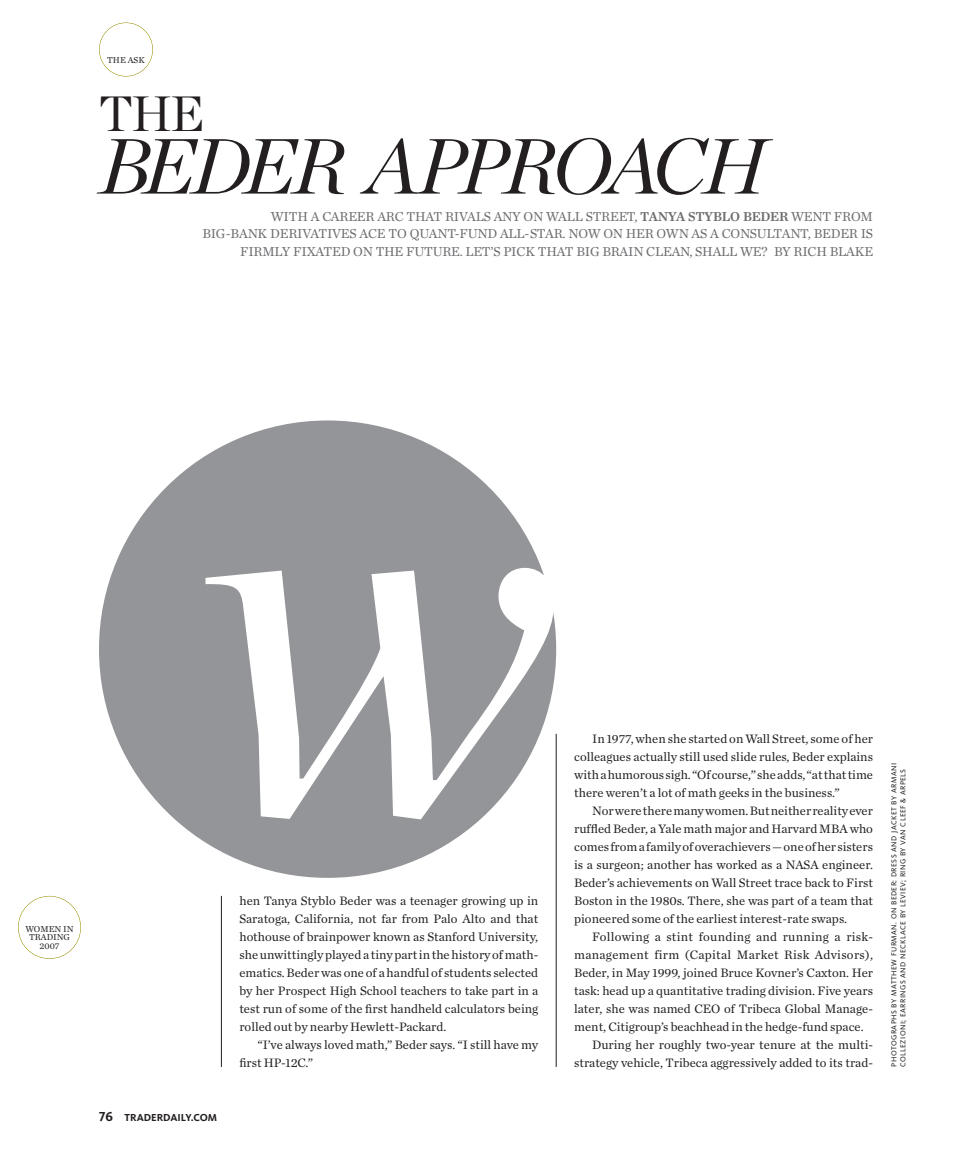
<style>
.page{position:relative;width:972px;height:1175px;background:#fff}
.page>*{position:absolute;margin:0;border:0;box-sizing:border-box;transform-origin:0 0}
.t1{font:italic 525px "Chronicle Display";color:#fff}
.t2{font:italic 78px "Chronicle Display";letter-spacing:-.06em;color:#231f20}
.t3{font:49.5px "Chronicle Display";color:#231f20}
.t4{font:13.5px/17.2px "Chronicle Text G1";letter-spacing:-.015em;color:#6c6d70;text-align:right}
.t5{font:12.75px/18px "Chronicle Text G1";color:#231f20;text-align:justify}
.t6{font:12.75px "Chronicle Text G1";letter-spacing:.025em;color:#231f20}
.t7{font:700 10.5px "Kievit";color:#231f20}
.t8{font:9px/8.2px "Chronicle Text G1";color:#231f20;text-align:center}
.t9{font:7.5px/9px "Kievit";letter-spacing:.055em;color:#231f20}
.s1{font-weight:600}
.s2{font-family:"Kievit Bold SC";font-weight:400;font-size:13.5px}
</style>
<div class="page">
<div style="left:99px;top:420px;width:457px;height:458px;background:#939598;border-radius:50%"></div>
<div style="left:18px;top:896px;width:63px;height:62px;border:1px solid #968d00;border-radius:50%"></div>
<div style="left:99px;top:22px;width:54px;height:54px;border:1px solid #968d00;border-radius:50%"></div>
<hr style="left:221px;top:896px;width:1px;height:170px;background:#231f20">
<hr style="left:556px;top:734px;width:1px;height:332px;background:#231f20">
<p class="t8" style="left:107px;top:56px;width:39px">THE ASK</p>
<h3 class="t3" style="left:99px;top:84px;width:107px">THE</h3>
<h2 class="t2" style="left:99px;top:121px;width:669px">BEDER APPROACH</h2>
<p class="t4" style="left:202px;top:208px;width:672px">WITH A CAREER ARC THAT RIVALS ANY ON WALL STREET, <span class="s1">TANYA STYBLO BEDER</span> WENT FROM<br>BIG-BANK DERIVATIVES ACE TO QUANT-FUND ALL-STAR. NOW ON HER OWN AS A CONSULTANT, BEDER IS<br>FIRMLY FIXATED ON THE FUTURE. LET’S PICK THAT BIG BRAIN CLEAN, SHALL WE? BY RICH BLAKE</p>
<p class="t8" style="left:25px;top:925px;width:50px">WOMEN IN<br>TRADING<br>2007</p>
<h1 class="t1" style="left:192px;top:325px;width:366px">w</h1>
<p class="t7" style="left:99px;top:1114px;width:120px"><span class="s2">76</span> TRADERDAILY.COM</p>
<p class="t5" style="left:239px;top:891px;width:300px">hen Tanya Styblo Beder was a teenager growing up in Saratoga, California, not far from Palo Alto and that hothouse of brainpower known as Stanford University, she unwittingly played a tiny part in the history of math&shy;ematics. Beder was one of a handful of students selected by her Prospect High School teachers to take part in a test run of some of the first handheld calculators being rolled out by nearby Hewlett-Packard.</p>
<p class="t5" style="left:239px;top:1035px;width:300px;text-indent:18px">“I’ve always loved math,” Beder says. “I still have my first HP-12C.”</p>
<p class="t5" style="left:574px;top:729px;width:300px;text-indent:18px">In 1977, when she started on Wall Street, some of her colleagues actually still used slide rules, Beder explains with a humorous sigh. “Of course,” she adds, “at that time there weren’t a lot of math geeks in the business.”</p>
<p class="t5" style="left:574px;top:801px;width:300px;text-indent:18px">Nor were there many women. But neither reality ever ruffled Beder, a Yale math major and Harvard MBA who comes from a family of overachievers — one of her sisters is a surgeon; another has worked as a NASA engineer.<br>Beder’s achievements on Wall Street trace back to First Boston in the 1980s. There, she was part of a team that pioneered some of the earliest interest-rate swaps.</p>
<p class="t6" style="left:592px;top:929px;width:282px">Following a stint founding and running a risk-</p>
<p class="t6" style="left:574px;top:947px;width:300px">management firm (Capital Market Risk Advisors),</p>
<p class="t5" style="left:574px;top:963px;width:300px">Beder, in May 1999, joined Bruce Kovner’s Caxton. Her</p>
<p class="t5" style="left:574px;top:981px;width:300px">task: head up a quantitative trading division. Five years</p>
<p class="t5" style="left:574px;top:999px;width:300px">later, she was named CEO of Tribeca Global Manage-</p>
<p class="t5" style="left:574px;top:1017px;width:291px">ment, Citigroup’s beachhead in the hedge-fund space.</p>
<p class="t5" style="left:592px;top:1035px;width:282px">During her roughly two-year tenure at the multi-</p>
<p class="t5" style="left:574px;top:1053px;width:300px">strategy vehicle, Tribeca aggressively added to its trad-</p>
<p class="t9" style="left:890px;top:1067px;width:305px;rotate:-90deg">PHOTOGRAPHS BY MATTHEW FURMAN. ON BEDER: DRESS AND JACKET BY ARMANI<br>COLLEZIONI; EARRINGS AND NECKLACE BY LEVIEV; RING BY VAN CLEEF &amp; ARPELS</p>
</div>
